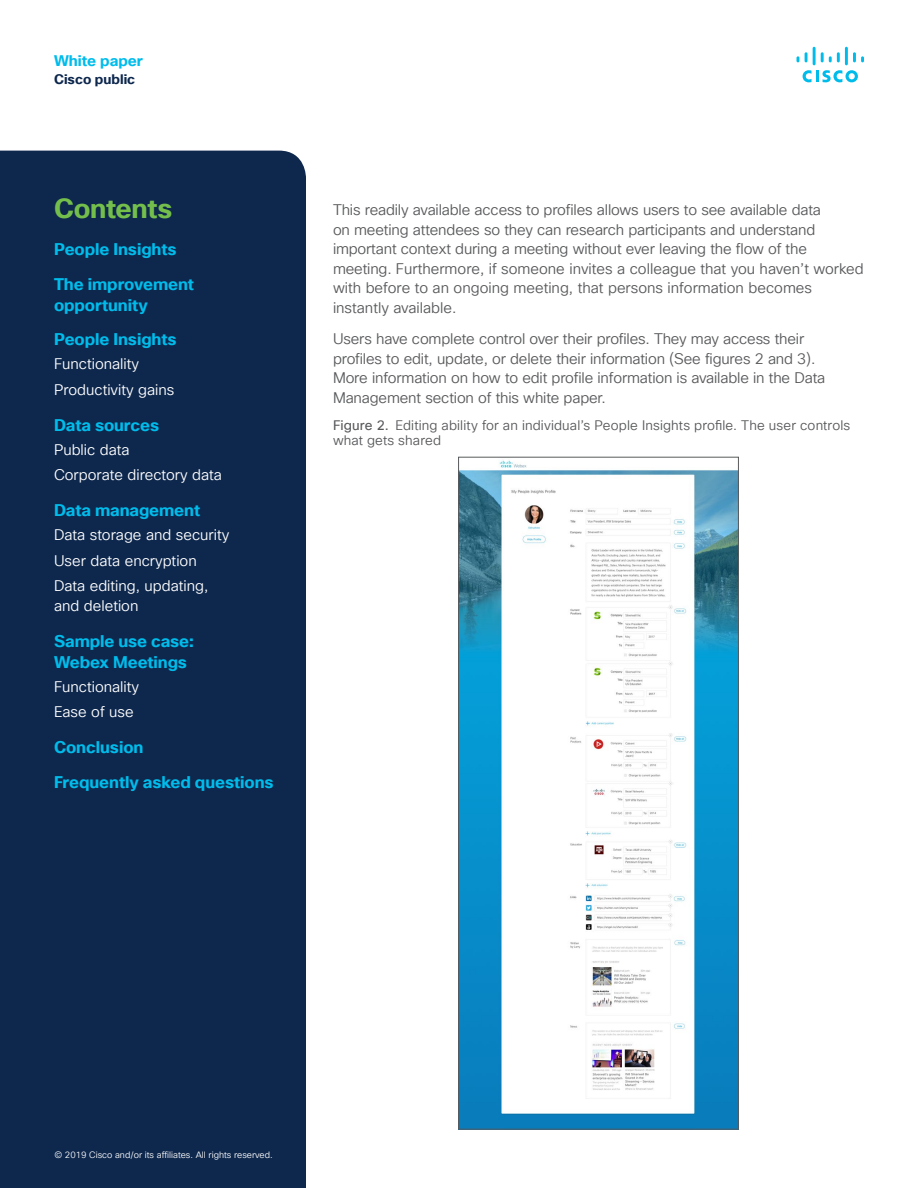
<style>
.page{position:relative;width:918px;height:1188px;background:#fff}
.page>*{position:absolute;margin:0;border:0;box-sizing:border-box;transform-origin:0 0}
.t1{font:700 27px "Cisco Sans TT";letter-spacing:-.01em;color:#74bf4b}
.t2{font:700 16.5px/34.5px "Cisco Sans TT";letter-spacing:-.005em;color:#00bceb}
.t3{font:15px/19.5px "Cisco Sans TT Light";letter-spacing:-.01em;color:#58595b}
.t4{font:15px/25.5px "Cisco Sans TT Light";color:#fff}
.t5{font:700 15px "Cisco Sans TT";color:#00bceb}
.t6{font:13.5px/15px "Cisco Sans TT Light";letter-spacing:.01em;color:#58595b}
.t7{font:700 13.5px "Cisco Sans TT";color:#0d274d}
.t8{font:9px "Cisco Sans TT Light";color:#fff}
.s1{font-family:"Cisco Sans TT"}
</style>
<div class="page">
<div style="left:0;top:151px;width:306px;height:1037px;background:#0d274d"></div>
<svg style="left:803px;top:70px;width:55px;height:12px"></svg>
<svg style="left:797px;top:56px;width:2px;height:6px"></svg>
<svg style="left:805px;top:52px;width:3px;height:10px"></svg>
<hr style="left:813px;top:47px;width:3px;height:18px;background:#00bceb">
<svg style="left:821px;top:52px;width:19px;height:10px"></svg>
<hr style="left:845px;top:47px;width:3px;height:18px;background:#00bceb">
<svg style="left:853px;top:52px;width:11px;height:10px"></svg>
<img style="left:460px;top:460px;width:277px;height:668px">
<div style="left:458px;top:457px;width:281px;height:673px;border:1px solid #58595b"></div>
<p class="t5" style="left:54px;top:50px;width:90px">White paper</p>
<p class="t7" style="left:54px;top:70px;width:83px">Cisco public</p>
<h1 class="t1" style="left:54px;top:190px;width:120px">Contents</h1>
<p class="t2" style="left:54px;top:232px;width:141px">People Insights<br>The improvement</p>
<p class="t2" style="left:54px;top:288px;width:124px">opportunity<br>People Insights</p>
<p class="t4" style="left:54px;top:351px;width:122px">Functionality<br>Productivity gains</p>
<p class="t2" style="left:54px;top:408px;width:107px">Data sources</p>
<p class="t4" style="left:54px;top:437px;width:169px">Public data<br>Corporate directory data</p>
<p class="t2" style="left:54px;top:493px;width:148px">Data management</p>
<p class="t4" style="left:54px;top:522px;width:177px">Data storage and security<br>User data encryption<br>Data editing, updating,</p>
<p class="t4" style="left:54px;top:593px;width:86px">and deletion</p>
<p class="t2" style="left:54px;top:631px;width:141px;line-height:21px">Sample use case:<br>Webex Meetings</p>
<p class="t4" style="left:54px;top:674px;width:87px">Functionality<br>Ease of use</p>
<p class="t2" style="left:54px;top:730px;width:221px">Conclusion<br>Frequently asked questions</p>
<p class="t3" style="left:333px;top:201px;width:532px">This readily available access to profiles allows users to see available data<br>on meeting attendees so they can research participants and understand important context during a meeting without ever leaving the flow of the meeting. Furthermore, if someone invites a colleague that you haven’t worked with before to an ongoing meeting, that persons information becomes instantly available.</p>
<p class="t3" style="left:333px;top:330px;width:494px">Users have complete control over their profiles. They may access their profiles to edit, update, or delete their information (See figures 2 and 3).<br>More information on how to edit profile information is available in the Data Management section of this white paper.</p>
<p class="t6" style="left:333px;top:418px;width:519px"><span class="s1">Figure 2.</span> Editing ability for an individual’s People Insights profile. The user controls what gets shared</p>
<p class="t8" style="left:54px;top:1149px;width:220px">© 2019 Cisco and/or its affiliates. All rights reserved.</p>
</div>
